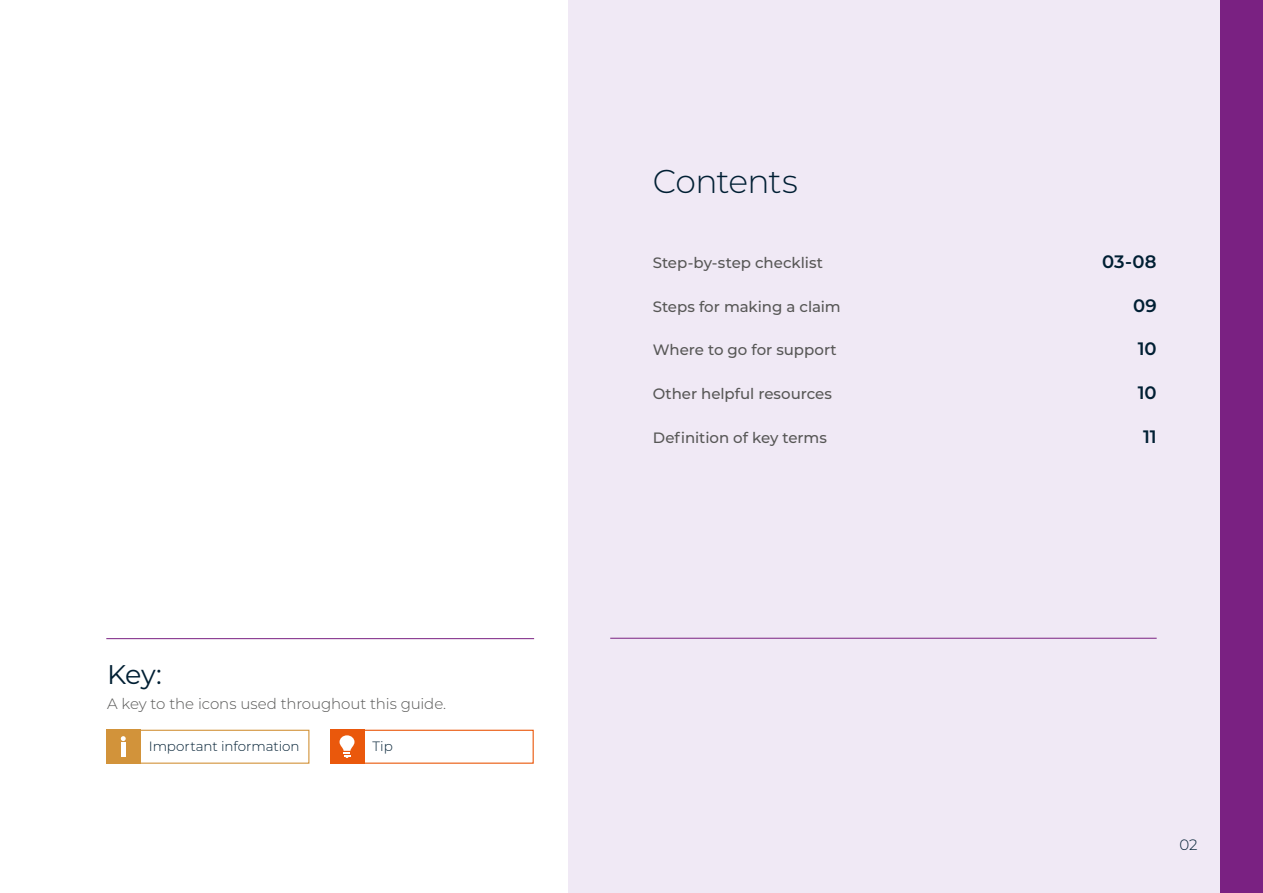
<style>
.page{position:relative;width:1263px;height:893px;background:#fff}
.page>*{position:absolute;margin:0;border:0;box-sizing:border-box;transform-origin:0 0}
.t1{font:300 33px "Montserrat";letter-spacing:-.025em;color:#001f33}
.t2{font:27px "Montserrat";color:#001f33}
.t3{font:600 18px "Montserrat";color:#001f33}
.t4{font:500 15px "Montserrat";letter-spacing:-.005em;color:#575756}
.t5{font:300 15px "Montserrat";letter-spacing:-.005em;color:#575756}
.t6{font:300 15px "Montserrat";color:#001f33}
.t7{font:300 13.5px "Montserrat";letter-spacing:-.005em;color:#001f33}
.t8{font:500 13.5px "Montserrat";color:#001f33}
</style>
<div class="page">
<div style="left:568px;top:0;width:653px;height:893px;background:#f0e9f5"></div>
<div style="left:1220px;top:0;width:43px;height:893px;background:#7a2182"></div>
<hr style="left:106px;top:638px;width:428px;height:1px;background:#7a2182">
<svg style="left:139px;top:729px;width:171px;height:35px"></svg>
<div style="left:106px;top:730px;width:34px;height:34px;background:#d2933a"></div>
<hr style="left:121px;top:743px;width:4px;height:14px;background:#fff">
<svg style="left:121px;top:736px;width:5px;height:5px"></svg>
<svg style="left:362px;top:729px;width:172px;height:35px"></svg>
<div style="left:330px;top:730px;width:34px;height:34px;background:#ea580c"></div>
<svg style="left:339px;top:735px;width:15px;height:23px"></svg>
<hr style="left:610px;top:638px;width:547px;height:1px;background:#7a2182">
<h2 class="t2" style="left:107px;top:656px;width:56px">Key:</h2>
<p class="t5" style="left:107px;top:694px;width:341px">A key to the icons used throughout this guide.</p>
<p class="t7" style="left:149px;top:737px;width:152px">Important information</p>
<p class="t7" style="left:372px;top:737px;width:22px">Tip</p>
<h1 class="t1" style="left:653px;top:159px;width:147px">Contents</h1>
<p class="t4" style="left:653px;top:252px;width:172px">Step-by-step checklist</p>
<p class="t3" style="left:1102px;top:249px;width:56px">03-08</p>
<p class="t4" style="left:653px;top:296px;width:190px">Steps for making a claim</p>
<p class="t3" style="left:1133px;top:292px;width:25px">09</p>
<p class="t4" style="left:653px;top:339px;width:186px">Where to go for support</p>
<p class="t3" style="left:1138px;top:336px;width:21px">10</p>
<p class="t4" style="left:653px;top:383px;width:181px">Other helpful resources</p>
<p class="t3" style="left:1138px;top:380px;width:21px">10</p>
<p class="t4" style="left:653px;top:427px;width:176px">Definition of key terms</p>
<p class="t3" style="left:1143px;top:424px;width:15px">11</p>
<p class="t8" style="left:1180px;top:830px;width:18px">02</p>
<p class="t6" style="left:1179px;top:835px;width:20px">02</p>
</div>
